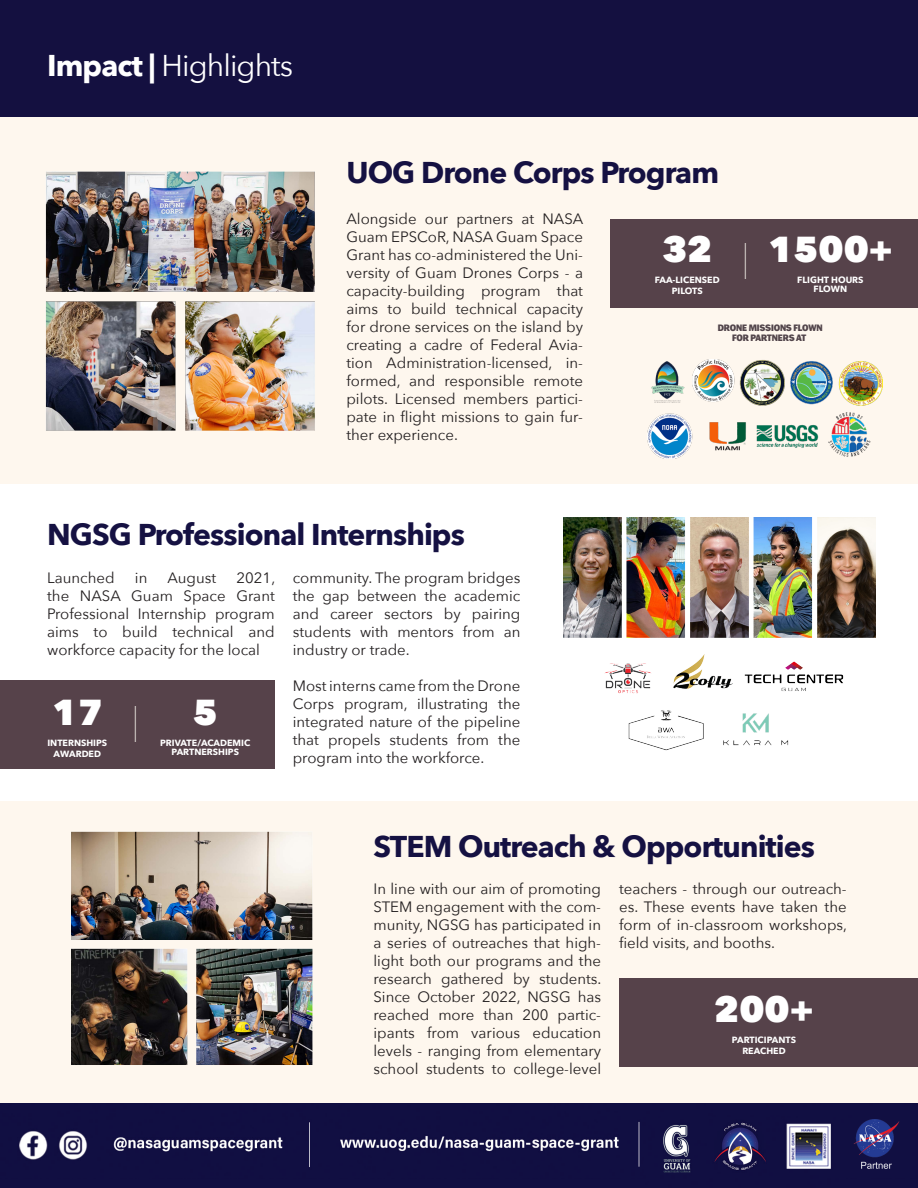
<style>
.page{position:relative;width:918px;height:1188px;background:#fff}
.page>*{position:absolute;margin:0;border:0;box-sizing:border-box;transform-origin:0 0}
.t1{font:800 36px "Avenir Next";color:#fff}
.t2{font:200 36px "Avenir Next";color:#fbf8f1}
.t3{font:700 30px "Avenir Next";letter-spacing:-.03em;color:#151142}
.t4{font:30px "Avenir Next";letter-spacing:-.03em;color:#fff}
.t5{font:15px/18px "Avenir Next";color:#231f20;text-align:justify}
.t6{font:700 9px/9px "Avenir Next";color:#fff;text-align:center}
.t7{font:700 9px "Wendelin Reduced";color:#51444a}
.s1{font-weight:700}
</style>
<div class="page">
<div style="left:0;top:801px;width:918px;height:368px;background:#fef7ee"></div>
<div style="left:0;top:116px;width:918px;height:367px;background:#fef7ee"></div>
<div style="left:0;top:0;width:918px;height:116px;background:#141040"></div>
<div style="left:610px;top:219px;width:308px;height:88px;background:#56424a"></div>
<div style="left:0;top:681px;width:275px;height:88px;background:#56424a"></div>
<div style="left:619px;top:978px;width:299px;height:88px;background:#56424a"></div>
<img style="left:0;top:1104px;width:918px;height:84px">
<img style="left:563px;top:518px;width:313px;height:232px">
<img style="left:648px;top:360px;width:235px;height:98px">
<img style="left:45px;top:171px;width:270px;height:260px">
<img style="left:71px;top:831px;width:242px;height:234px">
<p class="t4" style="left:47px;top:40px;width:248px"><span class="s1">Impact |</span> Highlights</p>
<p class="t3" style="left:346px;top:147px;width:374px">UOG Drone Corps Program</p>
<p class="t5" style="left:346px;top:209px;width:238px">Alongside our partners at NASA Guam EPSCoR, NASA Guam Space Grant has co-administered the Uni&shy;versity of Guam Drones Corps - a capacity-building program that aims to build technical capacity for drone services on the island by creating a cadre of Federal Avia&shy;tion Administration-licensed, in&shy;formed, and responsible remote pilots. Licensed members partici&shy;pate in flight missions to gain fur&shy;ther experience.</p>
<p class="t1" style="left:662px;top:227px;width:52px">32</p>
<p class="t6" style="left:655px;top:275px;width:66px">FAA-LICENSED</p>
<p class="t6" style="left:672px;top:286px;width:33px">PILOTS</p>
<p class="t1" style="left:768px;top:227px;width:126px">1500+</p>
<p class="t6" style="left:797px;top:275px;width:68px">FLIGHT HOURS<br>FLOWN</p>
<p class="t2" style="left:742px;top:227px;width:9px">|</p>
<p class="t7" style="left:718px;top:324px;width:106px">DRONE MISSIONS FLOWN</p>
<p class="t7" style="left:732px;top:335px;width:78px">FOR PARTNERS AT:</p>
<p class="t3" style="left:47px;top:508px;width:419px">NGSG Professional Internships</p>
<p class="t5" style="left:47px;top:569px;width:69px">Launched</p>
<p class="t5" style="left:135px;top:569px;width:14px">in</p>
<p class="t5" style="left:167px;top:569px;width:50px">August</p>
<p class="t5" style="left:47px;top:569px;width:230px;text-indent:189px">2021, the NASA Guam Space Grant Professional Internship program aims to build technical and workforce capacity for the local</p>
<p class="t5" style="left:293px;top:569px;width:229px">community. The program bridges the gap between the academic and career sectors by pairing students with mentors from an industry or trade.</p>
<p class="t5" style="left:293px;top:677px;width:229px">Most interns came from the Drone Corps program, illustrating the integrated nature of the pipeline that propels students from the program into the workforce.</p>
<p class="t1" style="left:52px;top:690px;width:52px">17</p>
<p class="t6" style="left:47px;top:738px;width:61px">INTERNSHIPS</p>
<p class="t6" style="left:54px;top:749px;width:49px">AWARDED</p>
<p class="t1" style="left:193px;top:690px;width:27px">5</p>
<p class="t6" style="left:160px;top:738px;width:92px">PRIVATE/ACADEMIC</p>
<p class="t6" style="left:171px;top:747px;width:69px">PARTNERSHIPS</p>
<p class="t2" style="left:132px;top:690px;width:9px">|</p>
<p class="t3" style="left:374px;top:821px;width:443px">STEM Outreach &amp; Opportunities</p>
<p class="t5" style="left:374px;top:879px;width:230px">In line with our aim of promoting STEM engagement with the com&shy;munity, NGSG has participated in a series of outreaches that high&shy;light both our programs and the research gathered by students.<br>Since October 2022, NGSG has reached more than 200 partic&shy;ipants from various education levels - ranging from elementary school students to college-level</p>
<p class="t5" style="left:619px;top:879px;width:230px">teachers - through our outreach&shy;es. These events have taken the form of in-classroom workshops, field visits, and booths.</p>
<p class="t1" style="left:714px;top:987px;width:101px">200+</p>
<p class="t6" style="left:732px;top:1036px;width:66px">PARTICIPANTS</p>
<p class="t6" style="left:742px;top:1046px;width:45px">REACHED</p>
</div>
